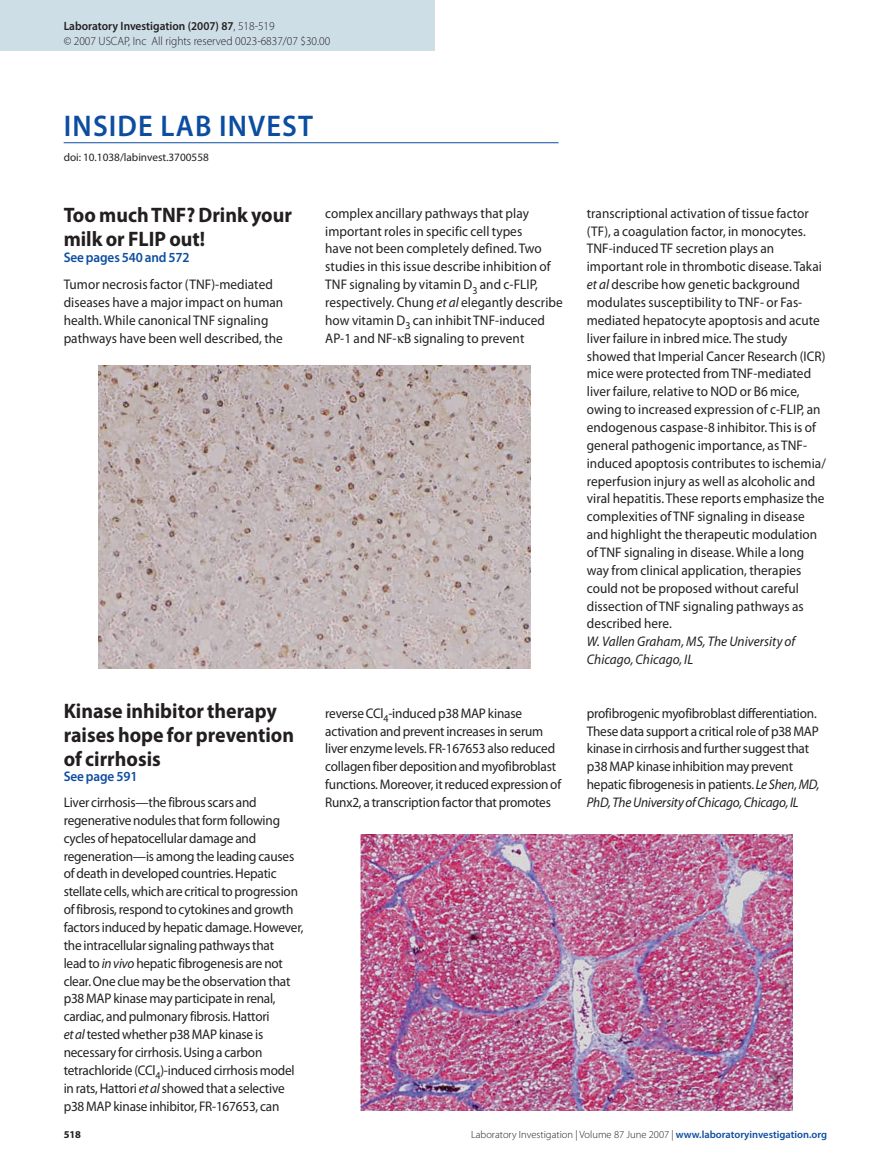
<style>
.page{position:relative;width:888px;height:1173px;background:#fff}
.page>*{position:absolute;margin:0;border:0;box-sizing:border-box;transform-origin:0 0}
.t1{font:600 30px "Myriad Pro";letter-spacing:.04em;color:#0d4da1;scale:.95 1}
.t2{font:700 21px/24px "Myriad Pro";color:#231f20;scale:.95 1}
.t3{font:13.95px/17.9px "Myriad Pro";color:#231f20;scale:.95 1}
.t4{font:italic 13.95px/17.9px "Myriad Pro";letter-spacing:.005em;color:#231f20;scale:.95 1}
.t5{font:600 13.95px "Myriad Pro";letter-spacing:-.01em;color:#0d4da1;scale:.95 1}
.t6{font:300 12px/15px "Myriad Pro";color:#231f20;scale:.95 1}
.t7{font:11.25px "Myriad Pro";color:#231f20}
.t8{font:300 10.5px "Myriad Pro";color:#231f20}
.t9{font:700 10.5px "Myriad Pro";color:#231f20}
.s1{font-weight:600}
.s2{font-style:italic}
.s3{font-weight:600;color:#0d4da1}
</style>
<div class="page">
<hr style="left:64px;top:142px;width:495px;height:1px;background:#0d4da1">
<div style="left:0;top:0;width:435px;height:51px;background:#cedee7"></div>
<img style="left:99px;top:366px;width:432px;height:303px">
<img style="left:360px;top:835px;width:432px;height:276px">
<p class="t6" style="left:64px;top:20px;width:282px"><span class="s1">Laboratory Investigation (2007) 87</span>, 518-519<br>© 2007 USCAP, Inc All rights reserved 0023-6837/07 $30.00</p>
<p class="t6" style="left:221px;top:20px;width:58px"><span class="s1">00</span> 000 000</p>
<p class="t6" style="left:292px;top:35px;width:7px">6</p>
<h1 class="t1" style="left:64px;top:115px;width:264px">INSIDE LAB INVEST</h1>
<p class="t7" style="left:64px;top:153px;width:147px">doi: 10.1038/labinvest.3700558</p>
<h2 class="t2" style="left:64px;top:205px;width:242px">Too much TNF? Drink your milk or FLIP out!</h2>
<p class="t5" style="left:64px;top:252px;width:134px">See pages 540 and 572</p>
<p class="t3" style="left:64px;top:277px;width:233px">Tumor necrosis factor (TNF)-mediated diseases have a major impact on human health. While canonical TNF signaling pathways have been well described, the</p>
<h2 class="t2" style="left:64px;top:700px;width:244px">Kinase inhibitor therapy raises hope for prevention of cirrhosis</h2>
<p class="t5" style="left:64px;top:771px;width:79px">See page 591</p>
<p class="t3" style="left:64px;top:794px;width:254px">Liver cirrhosis—the fibrous scars and regenerative nodules that form following cycles of hepatocellular damage and regeneration—is among the leading causes of death in developed countries. Hepatic stellate cells, which are critical to progression of fibrosis, respond to cytokines and growth factors induced by hepatic damage. However, the intracellular signaling pathways that<br>lead to <span class="s2">in vivo</span> hepatic fibrogenesis are not clear. One clue may be the observation that p38 MAP kinase may participate in renal, cardiac, and pulmonary fibrosis. Hattori<br><span class="s2">et al</span> tested whether p38 MAP kinase is necessary for cirrhosis. Using a carbon tetrachloride (CCl<sub>4</sub>)-induced cirrhosis model in rats, Hattori <span class="s2">et al</span> showed that a selective p38 MAP kinase inhibitor, FR-167653, can</p>
<p class="t3" style="left:325px;top:205px;width:252px">complex ancillary pathways that play important roles in specific cell types<br>have not been completely defined. Two studies in this issue describe inhibition of TNF signaling by vitamin D<sub>3</sub> and c-FLIP, respectively. Chung <span class="s2">et al</span> elegantly describe how vitamin D<sub>3</sub> can inhibit TNF-induced AP-1 and NF- B signaling to prevent</p>
<p class="t3" style="left:587px;top:205px;width:253px">transcriptional activation of tissue factor (TF), a coagulation factor, in monocytes.<br>TNF-induced TF secretion plays an important role in thrombotic disease. Takai <span class="s2">et al</span> describe how genetic background modulates susceptibility to TNF- or Fas&shy;mediated hepatocyte apoptosis and acute liver failure in inbred mice. The study showed that Imperial Cancer Research (ICR) mice were protected from TNF-mediated liver failure, relative to NOD or B6 mice, owing to increased expression of c-FLIP, an endogenous caspase-8 inhibitor. This is of general pathogenic importance, as TNF&shy;induced apoptosis contributes to ischemia/ reperfusion injury as well as alcoholic and viral hepatitis. These reports emphasize the complexities of TNF signaling in disease and highlight the therapeutic modulation of TNF signaling in disease. While a long way from clinical application, therapies could not be proposed without careful dissection of TNF signaling pathways as described here.</p>
<p class="t4" style="left:587px;top:634px;width:221px">W. Vallen Graham, MS, The University of<br>Chicago, Chicago, IL</p>
<p class="t3" style="left:325px;top:705px;width:250px">reverse CCl<sub>4</sub>-induced p38 MAP kinase activation and prevent increases in serum liver enzyme levels. FR-167653 also reduced collagen fiber deposition and myofibroblast functions. Moreover, it reduced expression of Runx2, a transcription factor that promotes</p>
<p class="t3" style="left:587px;top:705px;width:247px">profibrogenic myofibroblast differentiation.<br>These data support a critical role of p38 MAP kinase in cirrhosis and further suggest that p38 MAP kinase inhibition may prevent hepatic fibrogenesis in patients. <span class="s2">Le Shen, MD, PhD, The University of Chicago, Chicago, IL</span></p>
<p class="t9" style="left:64px;top:1130px;width:19px">518</p>
<p class="t8" style="left:471px;top:1130px;width:357px">Laboratory Investigation | Volume 87 June 2007 | <span class="s3">www.laboratoryinvestigation.org</span></p>
</div>
